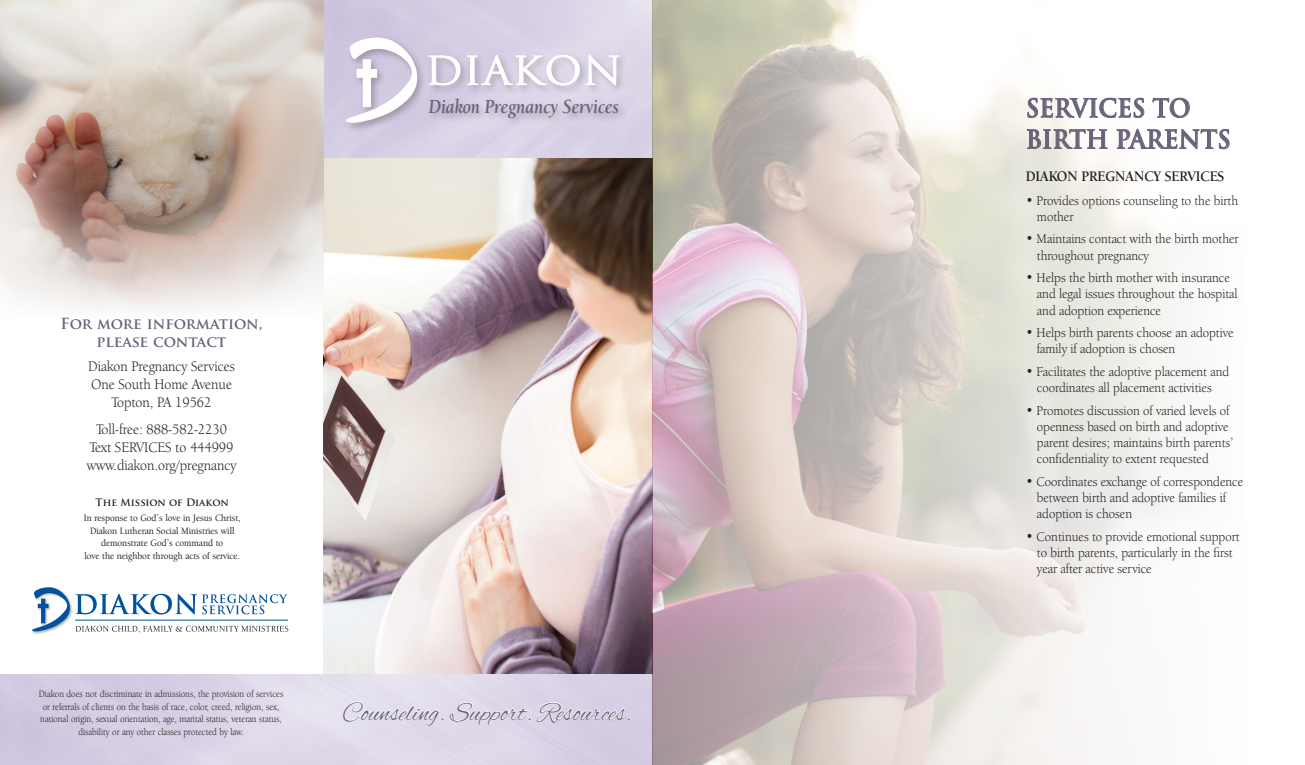
<style>
.page{position:relative;width:1305px;height:765px;background:#fff}
.page>*{position:absolute;margin:0;border:0;box-sizing:border-box;transform-origin:0 0}
.t1{font:27.5px "Alex Brush";letter-spacing:.01em;color:#6a627a;scale:.93 1}
.t2{font:700 24.75px/31.2px "Trajan Pro";color:#6a627a;scale:.95 1}
.t3{font:italic 700 20.62px "Berkeley Oldstyle IT Cby BT";color:#6a627a;scale:.86 1}
.t4{font:15px/18px "Berkeley Oldstyle IT Cby BT";color:#231f20;text-align:center;scale:.94 1}
.t5{font:700 15px/18px "Trajan Pro";color:#6a627a;text-align:center}
.t6{font:700 15px "Berkeley Oldstyle IT Cby BT";color:#231f20;scale:.94 1}
.t7{font:13.75px/16.2px "Berkeley Oldstyle IT Cby BT";color:#231f20;scale:.94 1}
.t8{font:10px/12.5px "Berkeley Oldstyle IT Cby BT";color:#231f20;text-align:center;scale:.9 1}
.t9{font:500 10px/12.5px "Berkeley Oldstyle IT Cby BT";color:#231f20;text-align:center;scale:.94 1}
.t10{font:700 10px "Trajan Pro";color:#231f20}
</style>
<div class="page">
<img style="left:323px;top:158px;width:329px;height:517px">
<img style="left:0;top:0;width:323px;height:310px">
<img style="left:652px;top:0;width:573px;height:765px">
<svg style="left:32px;top:587px;width:256px;height:46px"></svg>
<svg style="left:1027px;top:98px;width:117px;height:20px"></svg>
<svg style="left:1152px;top:98px;width:38px;height:20px"></svg>
<svg style="left:1027px;top:129px;width:81px;height:20px"></svg>
<svg style="left:1116px;top:129px;width:114px;height:20px"></svg>
<svg style="left:343px;top:702px;width:101px;height:24px"></svg>
<svg style="left:450px;top:702px;width:180px;height:23px"></svg>
<div style="left:427px;top:96px;width:201px;height:32px;background:#231f20;opacity:.3"></div>
<div style="left:343px;top:34px;width:84px;height:99px;background:#231f20;opacity:.3"></div>
<svg style="left:346px;top:37px;width:71px;height:86px"></svg>
<div style="left:363px;top:60px;width:7px;height:47px;background:#fff"></div>
<div style="left:426px;top:52px;width:202px;height:44px;background:#231f20;opacity:.3"></div>
<svg style="left:428px;top:55px;width:33px;height:30px"></svg>
<svg style="left:467px;top:55px;width:152px;height:35px"></svg>
<h3 class="t3" style="left:429px;top:94px;width:223px">Diakon Pregnancy Services</h3>
<p class="t5" style="left:61px;top:315px;width:203px">For more information, please contact</p>
<p class="t4" style="left:88px;top:357px;width:158px">Diakon Pregnancy Services<br>One South Home Avenue<br>Topton, PA 19562</p>
<p class="t4" style="left:87px;top:420px;width:161px">Toll-free: 888-582-2230<br>Text SERVICES to 444999 www.diakon.org/pregnancy</p>
<p class="t10" style="left:96px;top:496px;width:135px">The Mission of Diakon</p>
<p class="t9" style="left:84px;top:511px;width:168px">In response to God’s love in Jesus Christ, Diakon Lutheran Social Ministries will demonstrate God’s command to<br>love the neighbor through acts of service.</p>
<p class="t8" style="left:39px;top:688px;width:273px">Diakon does not discriminate in admissions, the provision of services or referrals of clients on the basis of race, color, creed, religion, sex, national origin, sexual orientation, age, marital status, veteran status, disability or any other classes protected by law.</p>
<h1 class="t1" style="left:343px;top:697px;width:312px">Counseling. Support. Resources.</h1>
<h2 class="t2" style="left:1026px;top:93px;width:217px">SERVICES TO<br>BIRTH PARENTS</h2>
<p class="t6" style="left:1026px;top:167px;width:213px">DIAKON PREGNANCY SERVICES</p>
<p class="t7" style="left:1037px;top:192px;width:216px;text-indent:-11px">• Provides options counseling to the birth mother</p>
<p class="t7" style="left:1037px;top:231px;width:216px;text-indent:-11px">• Maintains contact with the birth mother throughout pregnancy</p>
<p class="t7" style="left:1037px;top:270px;width:215px;text-indent:-11px">• Helps the birth mother with insurance and legal issues throughout the hospital and adoption experience</p>
<p class="t7" style="left:1037px;top:325px;width:211px;text-indent:-11px">• Helps birth parents choose an adoptive family if adoption is chosen</p>
<p class="t7" style="left:1026px;top:363px;width:218px;text-align:center">• Facilitates the adoptive placement and coordinates all placement activities</p>
<p class="t7" style="left:1037px;top:402px;width:211px;text-indent:-11px">• Promotes discussion of varied levels of openness based on birth and adoptive parent desires; maintains birth parents’ confidentiality to extent requested</p>
<p class="t7" style="left:1037px;top:473px;width:221px;text-indent:-11px">• Coordinates exchange of correspondence between birth and adoptive families if adoption is chosen</p>
<p class="t7" style="left:1037px;top:528px;width:217px;text-indent:-11px">• Continues to provide emotional support to birth parents, particularly in the first year after active service</p>
</div>
